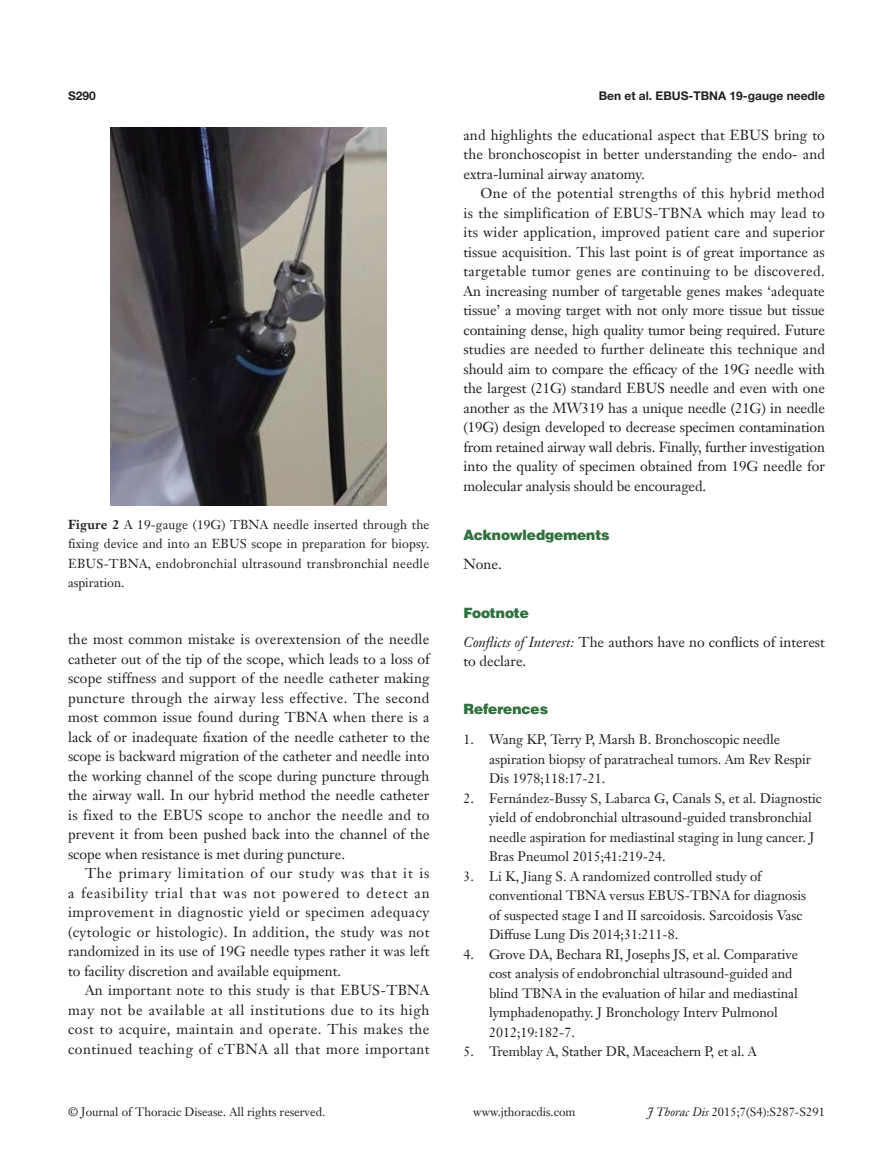
<style>
.page{position:relative;width:893px;height:1170px;background:#fff}
.page>*{position:absolute;margin:0;border:0;box-sizing:border-box;transform-origin:0 0}
.t1{font:14.25px/19.5px "Janson Text LT";color:#231f20;text-align:justify}
.t2{font:900 14.25px "Helvetica";color:#30703e}
.t3{font:13.5px/19.5px "Janson Text LT";color:#231f20}
.t4{font:12.75px/19.5px "Janson Text LT";letter-spacing:.02em;color:#231f20;text-align:justify}
.t5{font:12px "Janson Text LT";color:#231f20}
.t6{font:700 12px "Helvetica Neue LT Pro";color:#231f20}
.s1{font-weight:700}
.s2{font-style:italic}
</style>
<div class="page">
<img style="left:111px;top:128px;width:276px;height:377px">
<p class="t6" style="left:68px;top:88px;width:29px">S290</p>
<p class="t6" style="left:599px;top:88px;width:228px">Ben et al. EBUS-TBNA 19-gauge needle</p>
<p class="t4" style="left:68px;top:514px;width:363px"><span class="s1">Figure 2</span> A 19-gauge (19G) TBNA needle inserted through the fixing device and into an EBUS scope in preparation for biopsy.<br>EBUS-TBNA, endobronchial ultrasound transbronchial needle aspiration.</p>
<p class="t1" style="left:68px;top:629px;width:363px">the most common mistake is overextension of the needle catheter out of the tip of the scope, which leads to a loss of scope stiffness and support of the needle catheter making puncture through the airway less effective. The second most common issue found during TBNA when there is a lack of or inadequate fixation of the needle catheter to the scope is backward migration of the catheter and needle into the working channel of the scope during puncture through the airway wall. In our hybrid method the needle catheter is fixed to the EBUS scope to anchor the needle and to prevent it from been pushed back into the channel of the scope when resistance is met during puncture.</p>
<p class="t1" style="left:68px;top:863px;width:363px;text-indent:17px">The primary limitation of our study was that it is a feasibility trial that was not powered to detect an improvement in diagnostic yield or specimen adequacy (cytologic or histologic). In addition, the study was not randomized in its use of 19G needle types rather it was left to facility discretion and available equipment.</p>
<p class="t1" style="left:68px;top:980px;width:363px;text-indent:17px">An important note to this study is that EBUS-TBNA may not be available at all institutions due to its high cost to acquire, maintain and operate. This makes the continued teaching of cTBNA all that more important</p>
<p class="t1" style="left:463px;top:125px;width:363px">and highlights the educational aspect that EBUS bring to the bronchoscopist in better understanding the endo- and extra-luminal airway anatomy.</p>
<p class="t1" style="left:463px;top:183px;width:363px;text-indent:17px">One of the potential strengths of this hybrid method is the simplification of EBUS-TBNA which may lead to its wider application, improved patient care and superior tissue acquisition. This last point is of great importance as targetable tumor genes are continuing to be discovered.<br>An increasing number of targetable genes makes ‘adequate tissue’ a moving target with not only more tissue but tissue containing dense, high quality tumor being required. Future studies are needed to further delineate this technique and should aim to compare the efficacy of the 19G needle with the largest (21G) standard EBUS needle and even with one another as the MW319 has a unique needle (21G) in needle (19G) design developed to decrease specimen contamination from retained airway wall debris. Finally, further investigation into the quality of specimen obtained from 19G needle for molecular analysis should be encouraged.</p>
<p class="t2" style="left:463px;top:525px;width:148px">Acknowledgements</p>
<p class="t1" style="left:463px;top:554px;width:40px">None.</p>
<p class="t2" style="left:463px;top:603px;width:67px">Footnote</p>
<p class="t1" style="left:463px;top:632px;width:363px"><span class="s2">Conflicts of Interest:</span> The authors have no conflicts of interest to declare.</p>
<p class="t2" style="left:463px;top:700px;width:86px">References</p>
<p class="t3" style="left:489px;top:729px;width:324px;text-indent:-26px">1. Wang KP, Terry P, Marsh B. Bronchoscopic needle aspiration biopsy of paratracheal tumors. Am Rev Respir<br>Dis 1978;118:17-21.</p>
<p class="t3" style="left:489px;top:788px;width:334px;text-indent:-26px">2. Fernández-Bussy S, Labarca G, Canals S, et al. Diagnostic yield of endobronchial ultrasound-guided transbronchial needle aspiration for mediastinal staging in lung cancer. J Bras Pneumol 2015;41:219-24.</p>
<p class="t3" style="left:489px;top:866px;width:319px;text-indent:-26px">3. Li K, Jiang S. A randomized controlled study of conventional TBNA versus EBUS-TBNA for diagnosis of suspected stage I and II sarcoidosis. Sarcoidosis Vasc Diffuse Lung Dis 2014;31:211-8.</p>
<p class="t3" style="left:489px;top:944px;width:310px;text-indent:-26px">4. Grove DA, Bechara RI, Josephs JS, et al. Comparative cost analysis of endobronchial ultrasound-guided and blind TBNA in the evaluation of hilar and mediastinal lymphadenopathy. J Bronchology Interv Pulmonol 2012;19:182-7.</p>
<p class="t3" style="left:463px;top:1041px;width:295px">5. Tremblay A, Stather DR, Maceachern P, et al. A</p>
<p class="t5" style="left:68px;top:1104px;width:259px">© Journal of Thoracic Disease. All rights reserved.</p>
<p class="t5" style="left:473px;top:1104px;width:104px">www.jthoracdis.com</p>
<p class="t5" style="left:647px;top:1104px;width:179px"><span class="s2">J Thorac Dis</span> 2015;7(S4):S287-S291</p>
</div>
